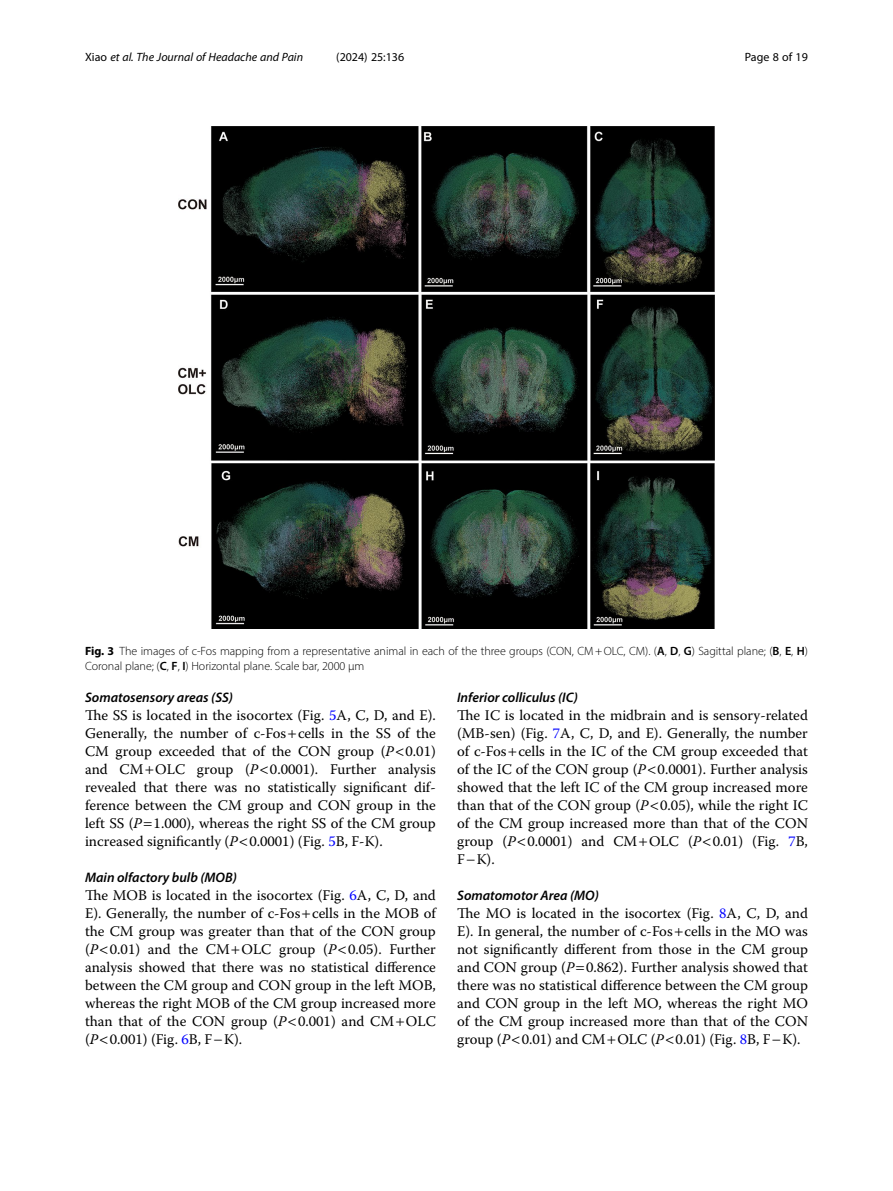
<style>
.page{position:relative;width:893px;height:1191px;background:#fff}
.page>*{position:absolute;margin:0;border:0;box-sizing:border-box;transform-origin:0 0}
.Body_Text{font:14.7px/18px "Warnock Pro";color:#000;text-align:justify}
.Head_3{font:italic 600 13.8px "Myriad Pro";color:#000}
.Figure_Caption{font:300 12px/15px "Myriad Pro";color:#000}
.t1{font:italic 12px "Myriad Pro";color:#000}
.t2{font:12px "Myriad Pro";color:#000}
.s1{font-style:normal}
.s2{font-weight:700}
.s3{font-weight:600}
.s4{color:#00f}
.s5{font-style:italic}
</style>
<div class="page">
<img style="left:179px;top:126px;width:535px;height:502px">
<p class="t1" style="left:85px;top:50px;width:220px"><span class="s1">Xiao</span> et al. The Journal of Headache and Pain</p>
<p class="t2" style="left:336px;top:50px;width:70px">(2024) 25:136</p>
<p class="t2" style="left:745px;top:50px;width:65px">Page 8 of 19</p>
<p class="Figure_Caption" style="left:85px;top:643px;width:724px"><span class="s2">Fig. 3</span> The images of c-Fos mapping from a representative animal in each of the three groups (CON, CM+OLC, CM). (<span class="s3">A</span>, <span class="s3">D</span>, <span class="s3">G</span>) Sagittal plane; (<span class="s3">B</span>, <span class="s3">E</span>, <span class="s3">H</span>)<br>Coronal plane; (<span class="s3">C</span>, <span class="s3">F</span>, <span class="s3">I</span>) Horizontal plane. Scale bar, 2000 μm</p>
<p class="Head_3" style="left:85px;top:689px;width:150px">Somatosensory areas (SS)</p>
<p class="Body_Text" style="left:85px;top:706px;width:352px">The SS is located in the isocortex (Fig. <span class="s4">5</span>A, C, D, and E).<br>Generally, the number of c-Fos cells in the SS of the CM group exceeded that of the CON group (<span class="s5">P</span> 0.01) and CM OLC group (<span class="s5">P</span> 0.0001). Further analysis revealed that there was no statistically significant dif&shy;ference between the CM group and CON group in the left SS (<span class="s5">P</span> 1.000), whereas the right SS of the CM group increased significantly (<span class="s5">P</span> 0.0001) (Fig. <span class="s4">5</span>B, F-K).</p>
<p class="Head_3" style="left:85px;top:869px;width:153px">Main olfactory bulb (MOB)</p>
<p class="Body_Text" style="left:85px;top:886px;width:352px">The MOB is located in the isocortex (Fig. <span class="s4">6</span>A, C, D, and E). Generally, the number of c-Fos cells in the MOB of the CM group was greater than that of the CON group (<span class="s5">P</span> 0.01) and the CM OLC group (<span class="s5">P</span> 0.05). Further analysis showed that there was no statistical difference between the CM group and CON group in the left MOB, whereas the right MOB of the CM group increased more than that of the CON group (<span class="s5">P</span> 0.001) and CM OLC (<span class="s5">P</span> 0.001) (Fig. <span class="s4">6</span>B, F−K).</p>
<p class="Head_3" style="left:457px;top:689px;width:122px">Inferior colliculus (IC)</p>
<p class="Body_Text" style="left:457px;top:706px;width:352px">The IC is located in the midbrain and is sensory-related (MB-sen) (Fig. <span class="s4">7</span>A, C, D, and E). Generally, the number of c-Fos cells in the IC of the CM group exceeded that of the IC of the CON group (<span class="s5">P</span> 0.0001). Further analysis showed that the left IC of the CM group increased more than that of the CON group (<span class="s5">P</span> 0.05), while the right IC of the CM group increased more than that of the CON group (<span class="s5">P</span> 0.0001) and CM OLC (<span class="s5">P</span> 0.01) (Fig. <span class="s4">7</span>B, F−K).</p>
<p class="Head_3" style="left:457px;top:887px;width:143px">Somatomotor Area (MO)</p>
<p class="Body_Text" style="left:457px;top:904px;width:352px">The MO is located in the isocortex (Fig. <span class="s4">8</span>A, C, D, and E). In general, the number of c-Fos cells in the MO was not significantly different from those in the CM group and CON group (<span class="s5">P</span> 0.862). Further analysis showed that there was no statistical difference between the CM group and CON group in the left MO, whereas the right MO of the CM group increased more than that of the CON group (<span class="s5">P</span> 0.01) and CM OLC (<span class="s5">P</span> 0.01) (Fig. <span class="s4">8</span>B, F−K).</p>
</div>
